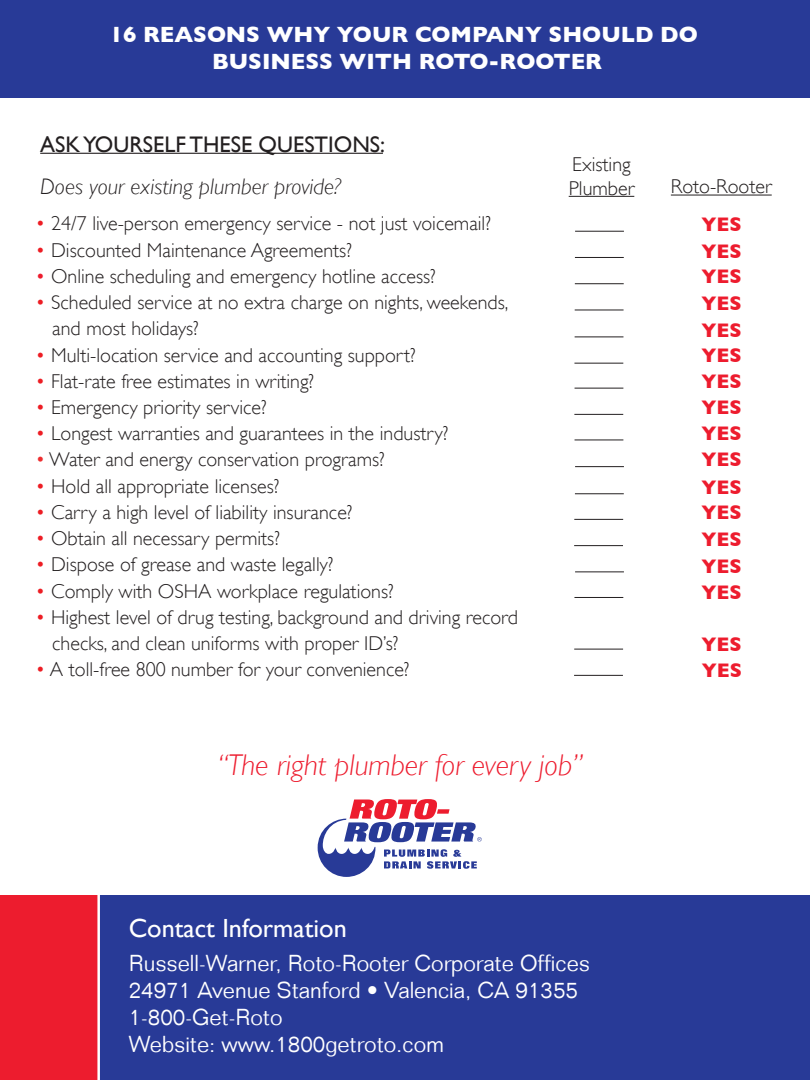
<style>
.page{position:relative;width:810px;height:1080px;background:#fff}
.page>*{position:absolute;margin:0;border:0;box-sizing:border-box;transform-origin:0 0}
.t1{font:italic 300 30px "Gill Sans";color:#ed1c2e}
.t2{font:26.25px "Gill Sans";color:#fff}
.t3{font:300 22.5px/27px "Folio LT";color:#fff}
.t4{font:700 22.5px/26.2px "Gill Sans";color:#fff;text-align:center}
.t5{font:italic 300 22.5px "Gill Sans";color:#231f20}
.t6{font:22.5px "Gill Sans";color:#231f20}
.t7{font:300 20px/26.2px "Gill Sans";color:#231f20}
.t8{font:700 20px/26.5px "Gill Sans";color:#ed1c2e;text-align:justify}
.s1{color:#ed1d24}
.s2{color:#ed1c2e}
.s3{color:#ee2d2f}
</style>
<div class="page">
<div style="left:0;top:0;width:810px;height:98px;background:#283a97"></div>
<div style="left:0;top:896px;width:810px;height:184px;background:#283a97"></div>
<div style="left:0;top:896px;width:99px;height:184px;background:#ed1c2e"></div>
<hr style="left:97px;top:892px;width:3px;height:188px;background:#fff">
<hr style="left:40px;top:153px;width:343px;height:1px;background:#231f20">
<hr style="left:671px;top:195px;width:101px;height:1px;background:#231f20">
<hr style="left:569px;top:196px;width:65px;height:1px;background:#231f20">
<hr style="left:575px;top:231px;width:49px;height:1px;background:#231f20">
<hr style="left:575px;top:257px;width:49px;height:1px;background:#231f20">
<hr style="left:575px;top:283px;width:49px;height:1px;background:#231f20">
<hr style="left:575px;top:310px;width:49px;height:1px;background:#231f20">
<hr style="left:575px;top:336px;width:48px;height:1px;background:#231f20">
<hr style="left:574px;top:363px;width:49px;height:1px;background:#231f20">
<hr style="left:575px;top:388px;width:48px;height:1px;background:#231f20">
<hr style="left:574px;top:414px;width:49px;height:1px;background:#231f20">
<hr style="left:575px;top:439px;width:48px;height:1px;background:#231f20">
<hr style="left:575px;top:493px;width:49px;height:1px;background:#231f20">
<hr style="left:574px;top:519px;width:49px;height:1px;background:#231f20">
<hr style="left:574px;top:545px;width:49px;height:1px;background:#231f20">
<hr style="left:575px;top:571px;width:49px;height:1px;background:#231f20">
<hr style="left:574px;top:597px;width:49px;height:1px;background:#231f20">
<hr style="left:574px;top:649px;width:49px;height:1px;background:#231f20">
<hr style="left:574px;top:675px;width:49px;height:1px;background:#231f20">
<hr style="left:575px;top:466px;width:49px;height:1px;background:#231f20">
<svg style="left:318px;top:799px;width:164px;height:78px"></svg>
<p class="t4" style="left:110px;top:22px;width:590px">16 REASONS WHY YOUR COMPANY SHOULD DO<br>BUSINESS WITH ROTO-ROOTER</p>
<p class="t6" style="left:40px;top:131px;width:346px">ASK YOURSELF THESE QUESTIONS:</p>
<p class="t5" style="left:40px;top:174px;width:302px">Does your existing plumber provide?</p>
<p class="t7" style="left:36px;top:211px;width:457px"><span class="s1">•</span> 24/7 live-person emergency service - not just voicemail?</p>
<p class="t7" style="left:36px;top:237px;width:318px"><span class="s1">•</span> Discounted Maintenance Agreements?</p>
<p class="t7" style="left:36px;top:263px;width:402px"><span class="s2">•</span> Online scheduling and emergency hotline access?</p>
<p class="t7" style="left:52px;top:289px;width:458px;text-indent:-17px"><span class="s1">•</span> Scheduled service at no extra charge on nights, weekends, and most holidays?</p>
<p class="t7" style="left:36px;top:342px;width:382px"><span class="s1">•</span> Multi-location service and accounting support?</p>
<p class="t7" style="left:36px;top:368px;width:280px"><span class="s1">•</span> Flat-rate free estimates in writing?</p>
<p class="t7" style="left:36px;top:394px;width:233px"><span class="s1">•</span> Emergency priority service?</p>
<p class="t7" style="left:36px;top:420px;width:414px"><span class="s1">•</span> Longest warranties and guarantees in the industry?</p>
<p class="t7" style="left:36px;top:447px;width:351px"><span class="s3">•</span> Water and energy conservation programs?</p>
<p class="t7" style="left:36px;top:473px;width:245px"><span class="s1">•</span> Hold all appropriate licenses?</p>
<p class="t7" style="left:36px;top:499px;width:318px"><span class="s1">•</span> Carry a high level of liability insurance?</p>
<p class="t7" style="left:36px;top:525px;width:246px"><span class="s1">•</span> Obtain all necessary permits?</p>
<p class="t7" style="left:36px;top:552px;width:299px"><span class="s1">•</span> Dispose of grease and waste legally?</p>
<p class="t7" style="left:36px;top:578px;width:360px"><span class="s1">•</span> Comply with OSHA workplace regulations?</p>
<p class="t7" style="left:52px;top:604px;width:467px;text-indent:-17px"><span class="s1">•</span> Highest level of drug testing, background and driving record checks, and clean uniforms with proper ID’s?</p>
<p class="t7" style="left:36px;top:657px;width:375px"><span class="s1">•</span> A toll-free 800 number for your convenience?</p>
<p class="t7" style="left:569px;top:152px;width:67px;line-height:24px">Existing<br>Plumber</p>
<h1 class="t1" style="left:217px;top:748px;width:368px">“The right plumber for every job”</h1>
<p class="t7" style="left:671px;top:174px;width:102px">Roto-Rooter</p>
<p class="t8" style="left:702px;top:211px;width:42px">YES YES YES YES YES</p>
<p class="t8" style="left:702px;top:342px;width:42px;line-height:25.9px">YES YES YES YES</p>
<p class="t8" style="left:702px;top:474px;width:42px">YES YES YES YES YES</p>
<p class="t8" style="left:702px;top:631px;width:42px">YES</p>
<p class="t8" style="left:702px;top:446px;width:42px">YES</p>
<p class="t8" style="left:702px;top:657px;width:42px">YES</p>
<h2 class="t2" style="left:129px;top:913px;width:220px">Contact Information</h2>
<p class="t3" style="left:129px;top:949px;width:463px">Russell-Warner, Roto-Rooter Corporate Offices 24971 Avenue Stanford • Valencia, CA 91355<br>1-800-Get-Roto<br>Website: www.1800getroto.com</p>
</div>
